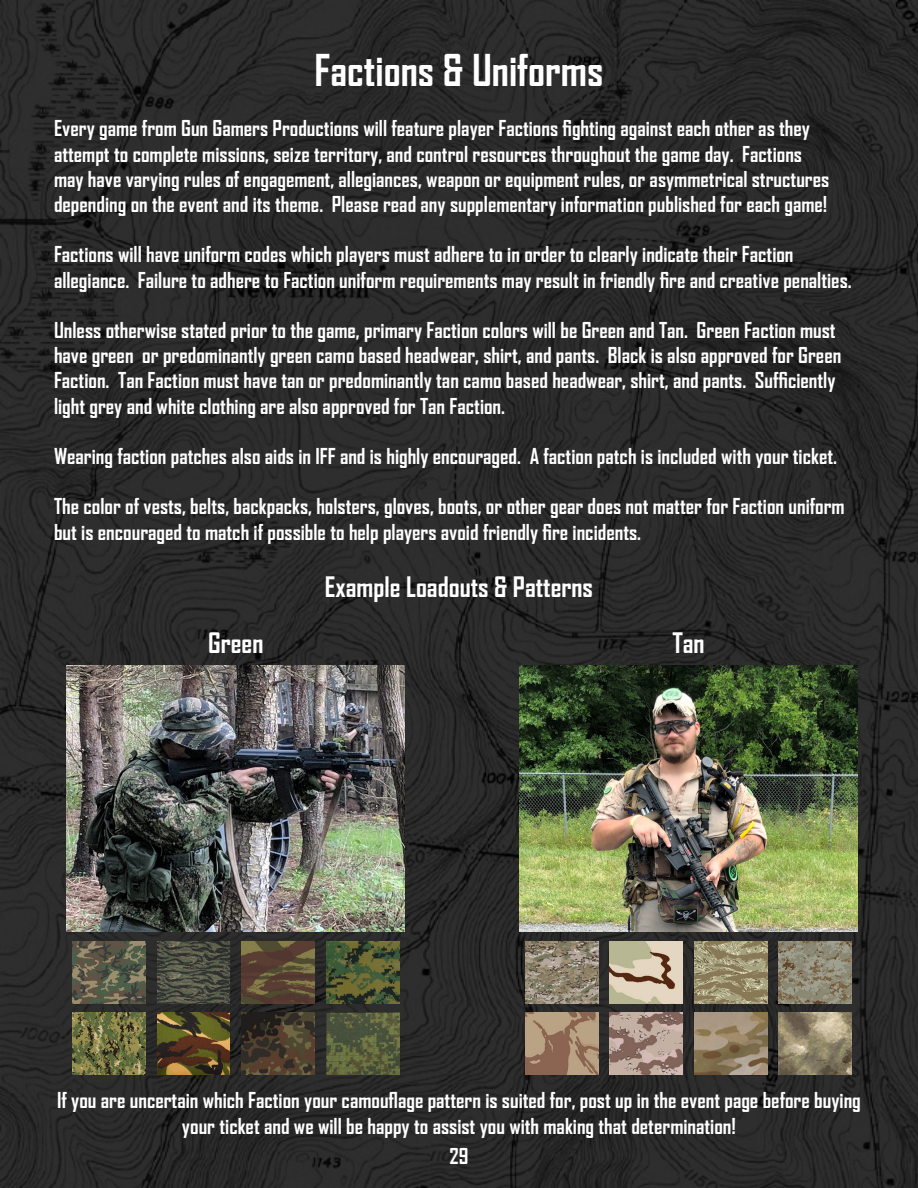
<style>
.page{position:relative;width:918px;height:1188px;background:#fff}
.page>*{position:absolute;margin:0;border:0;box-sizing:border-box;transform-origin:0 0}
.t1{font:700 42px "Agency FB";color:#fff}
.t2{font:700 27px "Agency FB";color:#fff}
.t3{font:700 21px/25.2px "Agency FB";color:#fff}
</style>
<div class="page">
<img style="left:0;top:0;width:918px;height:1188px">
<img style="left:67px;top:665px;width:338px;height:267px">
<img style="left:519px;top:665px;width:339px;height:267px">
<img style="left:72px;top:941px;width:73px;height:63px">
<img style="left:157px;top:941px;width:73px;height:63px">
<img style="left:242px;top:941px;width:73px;height:63px">
<img style="left:326px;top:941px;width:73px;height:63px">
<img style="left:72px;top:1013px;width:73px;height:62px">
<img style="left:157px;top:1013px;width:73px;height:62px">
<img style="left:242px;top:1013px;width:73px;height:62px">
<img style="left:326px;top:1013px;width:73px;height:62px">
<img style="left:525px;top:941px;width:73px;height:63px">
<img style="left:610px;top:941px;width:73px;height:63px">
<img style="left:694px;top:941px;width:73px;height:63px">
<img style="left:779px;top:941px;width:73px;height:63px">
<img style="left:525px;top:1013px;width:73px;height:62px">
<img style="left:610px;top:1013px;width:73px;height:62px">
<img style="left:694px;top:1013px;width:73px;height:62px">
<img style="left:779px;top:1013px;width:73px;height:62px">
<p class="t1" style="left:315px;top:44px;width:290px">Factions &amp; Uniforms</p>
<p class="t3" style="left:54px;top:116px;width:777px">Every game from Gun Gamers Productions will feature player Factions fighting against each other as they attempt to complete missions, seize territory, and control resources throughout the game day. Factions may have varying rules of engagement, allegiances, weapon or equipment rules, or asymmetrical structures depending on the event and its theme. Please read any supplementary information published for each game!</p>
<p class="t3" style="left:54px;top:242px;width:799px">Factions will have uniform codes which players must adhere to in order to clearly indicate their Faction allegiance. Failure to adhere to Faction uniform requirements may result in friendly fire and creative penalties.</p>
<p class="t3" style="left:54px;top:317px;width:789px">Unless otherwise stated prior to the game, primary Faction colors will be Green and Tan. Green Faction must have green or predominantly green camo based headwear, shirt, and pants. Black is also approved for Green Faction. Tan Faction must have tan or predominantly tan camo based headwear, shirt, and pants. Sufficiently light grey and white clothing are also approved for Tan Faction.</p>
<p class="t3" style="left:54px;top:443px;width:785px">Wearing faction patches also aids in IFF and is highly encouraged. A faction patch is included with your ticket.</p>
<p class="t3" style="left:54px;top:494px;width:792px">The color of vests, belts, backpacks, holsters, gloves, boots, or other gear does not matter for Faction uniform but is encouraged to match if possible to help players avoid friendly fire incidents.</p>
<p class="t2" style="left:325px;top:570px;width:270px">Example Loadouts &amp; Patterns</p>
<p class="t2" style="left:208px;top:626px;width:57px">Green</p>
<p class="t2" style="left:672px;top:626px;width:34px">Tan</p>
<p class="t3" style="left:57px;top:1088px;width:805px;text-align:center">If you are uncertain which Faction your camouflage pattern is suited for, post up in the event page before buying your ticket and we will be happy to assist you with making that determination!</p>
<p class="t3" style="left:450px;top:1143px;width:20px">29</p>
</div>
